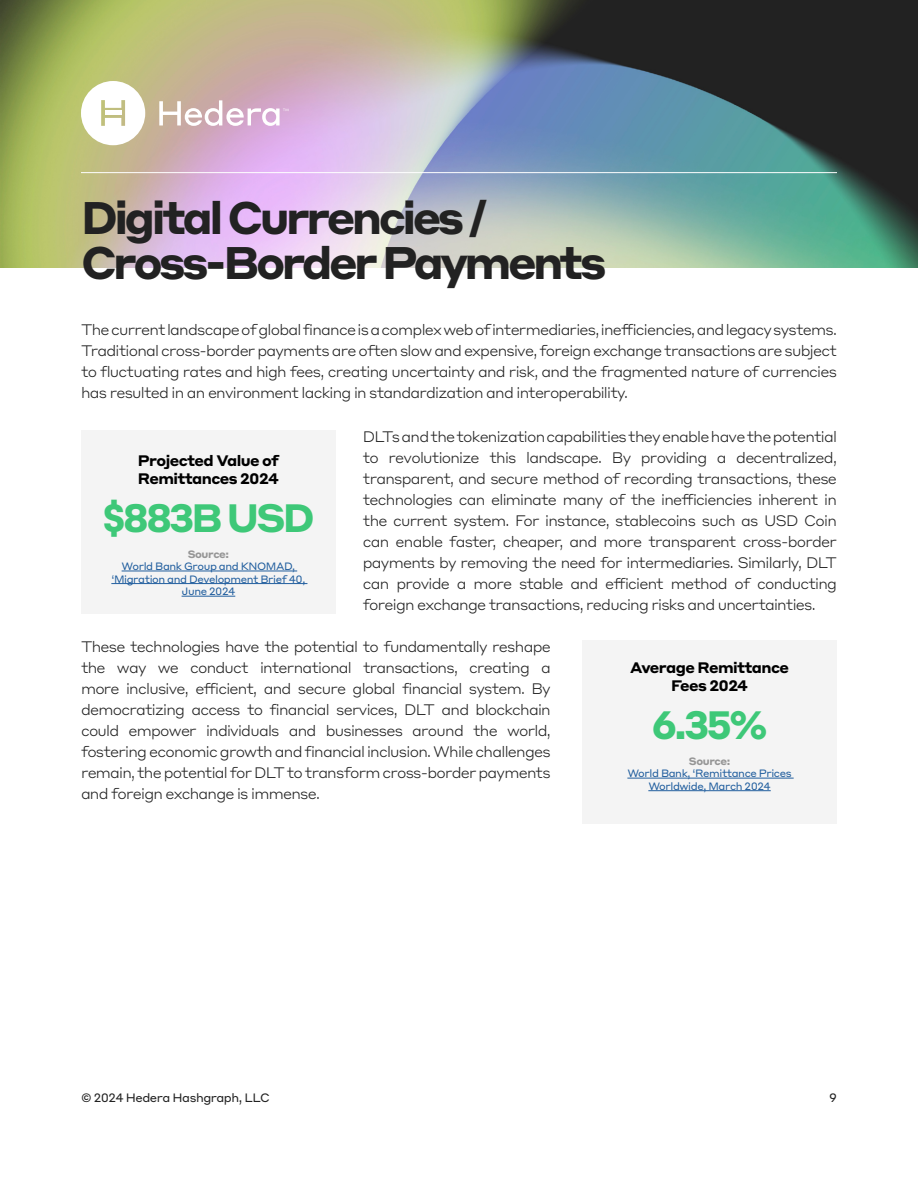
<style>
.page{position:relative;width:918px;height:1188px;background:#fff}
.page>*{position:absolute;margin:0;border:0;box-sizing:border-box;transform-origin:0 0}
.t1{font:700 45px/45px "Styrene A";letter-spacing:-.08em;color:#222}
.t2{font:700 39px "Styrene A";letter-spacing:-.08em;color:#3ec878}
.t3{font:300 15px/21px "Styrene A";letter-spacing:-.05em;color:#222;text-align:justify}
.t4{font:700 15px/18px "Styrene A";letter-spacing:-.04em;color:#000}
.t5{font:12px "Styrene A";letter-spacing:-.04em;color:#222}
.t6{font:10.5px/12.6px "Styrene A";letter-spacing:-.04em;color:#215e9e;text-align:center}
.t7{font:700 10.5px "Styrene A";letter-spacing:-.04em;color:#969696}
</style>
<div class="page">
<img style="left:0;top:0;width:918px;height:268px">
<svg style="left:81px;top:81px;width:64px;height:64px"></svg>
<svg style="left:159px;top:100px;width:129px;height:26px"></svg>
<hr style="left:81px;top:172px;width:756px;height:1px;background:#fff">
<div style="left:81px;top:430px;width:255px;height:183px;background:#f4f4f4"></div>
<div style="left:582px;top:640px;width:255px;height:184px;background:#f4f4f4"></div>
<hr style="left:122px;top:571px;width:175px;height:1px;background:#215e9e">
<hr style="left:111px;top:583px;width:196px;height:1px;background:#215e9e">
<hr style="left:182px;top:596px;width:53px;height:1px;background:#215e9e">
<hr style="left:627px;top:778px;width:167px;height:1px;background:#215e9e">
<hr style="left:648px;top:790px;width:123px;height:1px;background:#215e9e">
<h1 class="t1" style="left:81px;top:192px;width:527px">Digital Currencies /<br>Cross-Border Payments</h1>
<p class="t3" style="left:81px;top:318px;width:758px">The current landscape of global finance is a complex web of intermediaries, inefficiencies, and legacy systems.<br>Traditional cross-border payments are often slow and expensive, foreign exchange transactions are subject to fluctuating rates and high fees, creating uncertainty and risk, and the fragmented nature of currencies has resulted in an environment lacking in standardization and interoperability.</p>
<p class="t4" style="left:138px;top:450px;width:143px">Projected Value of<br>Remittances 2024</p>
<h2 class="t2" style="left:102px;top:484px;width:214px">$883B USD</h2>
<p class="t7" style="left:188px;top:545px;width:43px">Source:</p>
<p class="t6" style="left:111px;top:559px;width:196px">World Bank Group and KNOMAD, ‘Migration and Development Brief 40,<br>June 2024</p>
<p class="t3" style="left:363px;top:425px;width:476px">DLTs and the tokenization capabilities they enable have the potential to revolutionize this landscape. By providing a decentralized, transparent, and secure method of recording transactions, these technologies can eliminate many of the inefficiencies inherent in the current system. For instance, stablecoins such as USD Coin can enable faster, cheaper, and more transparent cross-border payments by removing the need for intermediaries. Similarly, DLT can provide a more stable and efficient method of conducting foreign exchange transactions, reducing risks and uncertainties.</p>
<p class="t3" style="left:81px;top:635px;width:471px">These technologies have the potential to fundamentally reshape the way we conduct international transactions, creating a more inclusive, efficient, and secure global financial system. By democratizing access to financial services, DLT and blockchain could empower individuals and businesses around the world, fostering economic growth and financial inclusion. While challenges remain, the potential for DLT to transform cross-border payments and foreign exchange is immense.</p>
<p class="t4" style="left:630px;top:657px;width:160px;text-align:center">Average Remittance<br>Fees 2024</p>
<h2 class="t2" style="left:651px;top:691px;width:118px">6.35%</h2>
<p class="t7" style="left:689px;top:752px;width:43px">Source:</p>
<p class="t6" style="left:627px;top:766px;width:166px">World Bank, ‘Remittance Prices<br>Worldwide, March 2024</p>
<p class="t5" style="left:81px;top:1088px;width:190px">© 2024 Hedera Hashgraph, LLC</p>
<p class="t5" style="left:829px;top:1088px;width:9px">9</p>
</div>
